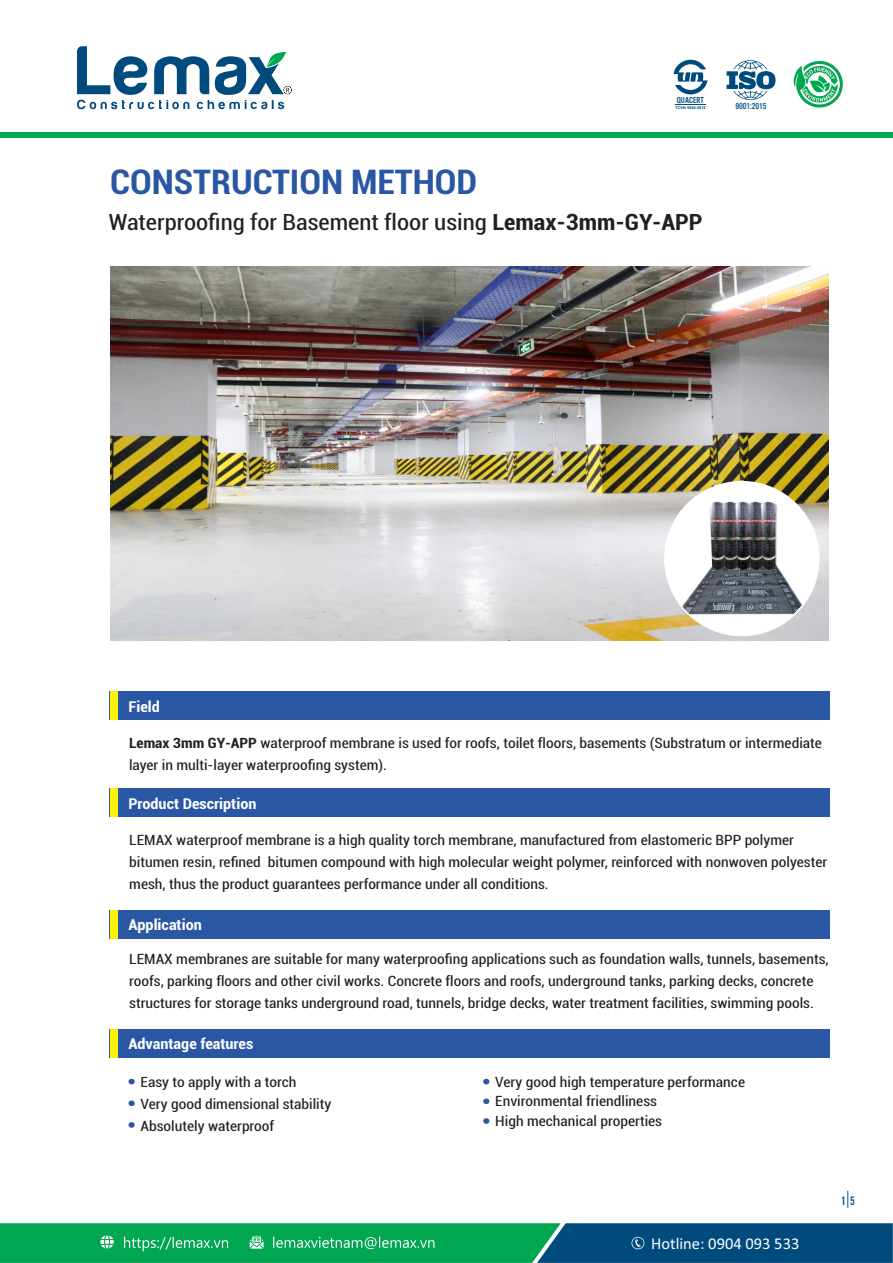
<style>
.page{position:relative;width:893px;height:1263px;background:#fff}
.page>*{position:absolute;margin:0;border:0;box-sizing:border-box;transform-origin:0 0}
.t1{font:700 condensed 34.2px "Roboto";color:#2957a4;scale:1.05 1}
.t2{font:condensed 22.5px "Roboto";color:#231f20;scale:1.09 1}
.t3{font:16.5px "Calibri";color:#fff}
.t4{font:700 condensed 15px "Roboto";color:#fff;scale:1.09 1}
.t5{font:condensed 14.25px/21.8px "Roboto";color:#231f20;scale:1.09 1}
.t6{font:12px "UTM Cafeta";color:#034ea2}
.t7{font:9.15px "UTM Alter Gothic";color:#004b7e}
.t8{font:700 3.9px "Arial";color:#004b7e}
.s1{font-weight:700}
.s2{font-size:14.1px}
</style>
<div class="page">
<img style="left:111px;top:266px;width:717px;height:374px">
<div style="left:665px;top:481px;width:153px;height:154px;background:#fff;border-radius:50%"></div>
<img style="left:671px;top:497px;width:141px;height:122px">
<svg style="left:77px;top:46px;width:215px;height:63px"></svg>
<svg style="left:793px;top:60px;width:50px;height:48px"></svg>
<svg style="left:673px;top:59px;width:34px;height:36px"></svg>
<svg style="left:726px;top:60px;width:50px;height:40px"></svg>
<hr style="left:675px;top:104px;width:31px;height:1px;background:#004b7e">
<div style="left:0;top:132px;width:893px;height:5px;background:#00a650"></div>
<svg style="left:0;top:1223px;width:893px;height:40px;background:#0a8768"></svg>
<svg style="left:847px;top:1191px;width:1px;height:17px"></svg>
<div style="left:110px;top:691px;width:720px;height:29px;background:#2957a4"></div>
<div style="left:110px;top:691px;width:7px;height:29px;background:#fff200"></div>
<div style="left:110px;top:788px;width:720px;height:29px;background:#2957a4"></div>
<div style="left:110px;top:788px;width:7px;height:29px;background:#fff200"></div>
<div style="left:110px;top:910px;width:720px;height:28px;background:#2957a4"></div>
<div style="left:110px;top:910px;width:7px;height:28px;background:#fff200"></div>
<div style="left:110px;top:1029px;width:720px;height:28px;background:#2957a4"></div>
<div style="left:110px;top:1029px;width:7px;height:28px;background:#fff200"></div>
<svg style="left:129px;top:1079px;width:6px;height:5px"></svg>
<svg style="left:129px;top:1100px;width:6px;height:6px"></svg>
<svg style="left:483px;top:1079px;width:6px;height:5px"></svg>
<svg style="left:483px;top:1118px;width:6px;height:6px"></svg>
<svg style="left:129px;top:1122px;width:6px;height:6px"></svg>
<svg style="left:483px;top:1098px;width:6px;height:6px"></svg>
<h1 class="t1" style="left:110px;top:168px;width:351px">CONSTRUCTION METHOD</h1>
<p class="t7" style="left:677px;top:97px;width:29px">QUACERT</p>
<p class="t8" style="left:675px;top:106px;width:32px">TCVN 9204:2012</p>
<p class="t7" style="left:735px;top:103px;width:33px">9001:2015</p>
<h2 class="t2" style="left:109px;top:213px;width:546px">Waterproofing for Basement floor using <span class="s1">Lemax-3mm-GY-APP</span></h2>
<p class="t4" style="left:128px;top:701px;width:30px">Field</p>
<p class="t5" style="left:129px;top:733px;width:637px"><span class="s1">Lemax 3mm GY-APP</span> waterproof membrane is used for roofs, toilet floors, basements (Substratum or intermediate layer in multi-layer waterproofing system).</p>
<p class="t4" style="left:128px;top:797px;width:119px">Product Description</p>
<p class="t5" style="left:129px;top:830px;width:642px">LEMAX waterproof membrane is a high quality torch membrane, manufactured from elastomeric BPP polymer bitumen resin, refined bitumen compound with high molecular weight polymer, reinforced with nonwoven polyester mesh, thus the product guarantees performance under all conditions<span class="s2">.</span></p>
<p class="t4" style="left:128px;top:919px;width:69px">Application</p>
<p class="t5" style="left:129px;top:950px;width:643px">LEMAX membranes are suitable for many waterproofing applications such as foundation walls, tunnels, basements, roofs, parking floors and other civil works. Concrete floors and roofs, underground tanks, parking decks, concrete structures for storage tanks underground road, tunnels, bridge decks, water treatment facilities, swimming pools.</p>
<p class="t4" style="left:128px;top:1038px;width:116px">Advantage features</p>
<p class="t5" style="left:141px;top:1072px;width:177px">Easy to apply with a torch<br>Very good dimensional stability<br>Absolutely waterproof</p>
<p class="t5" style="left:495px;top:1073px;width:231px;line-height:19.5px">Very good high temperature performance<br>Environmental friendliness<br>High mechanical properties</p>
<p class="t3" style="left:651px;top:1236px;width:150px">Hotline: 0904 093 533</p>
<p class="t6" style="left:842px;top:1196px;width:14px">1 5</p>
</div>
